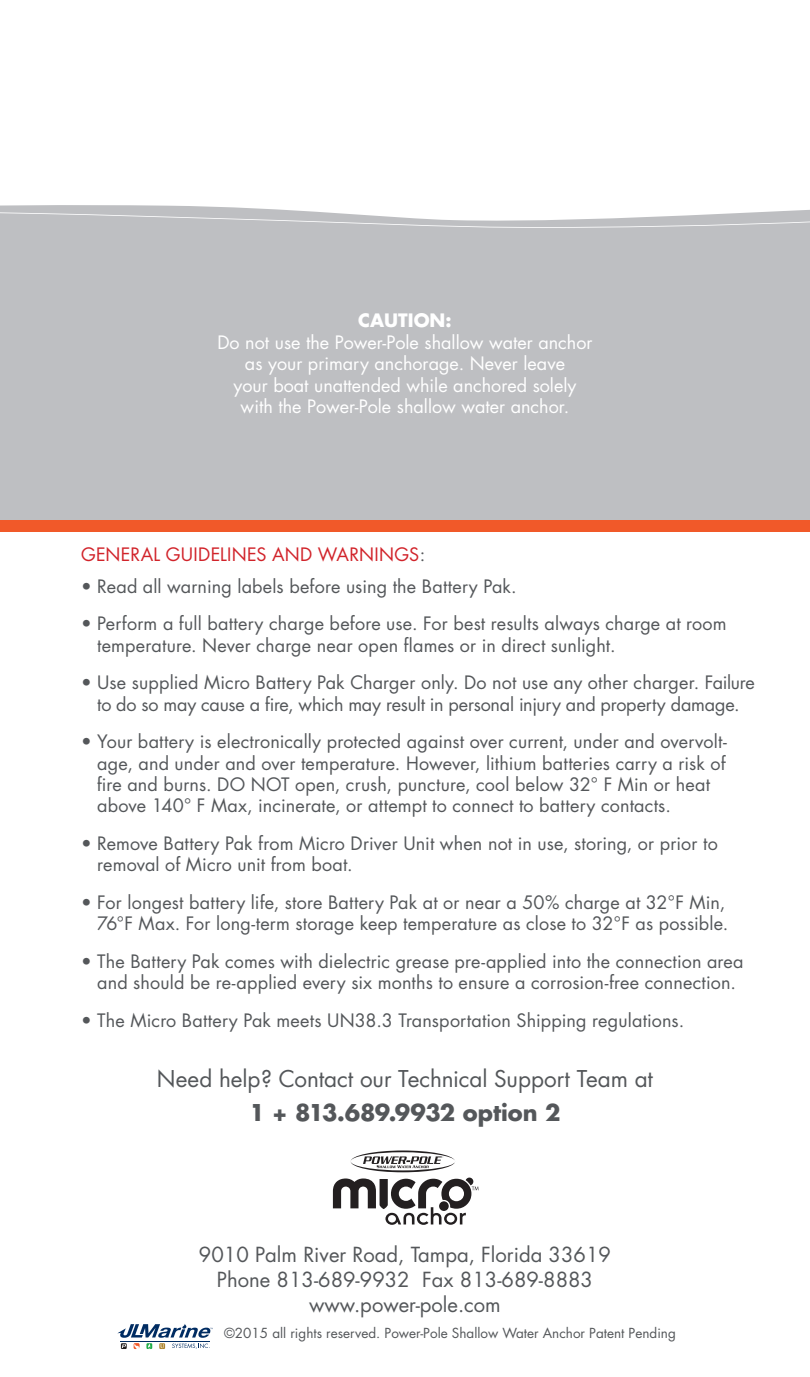
<style>
.page{position:relative;width:810px;height:1377px;background:#fff}
.page>*{position:absolute;margin:0;border:0;box-sizing:border-box;transform-origin:0 0}
.t1{font:22.5px/33.8px "Futura";color:#54575a;text-align:center}
.t2{font:20.25px "Futura";color:#54575a}
.t3{font:18px/21.4px "Futura";letter-spacing:.01em;color:#54575a}
.t4{font:18px/21.6px "Futura";color:#fff;text-align:center}
.t5{font:18px "Futura";letter-spacing:.015em;color:#d1232a}
.t6{font:13.5px "Futura";color:#54575a}
.s1{font-weight:700}
.s2{color:#54575a}
</style>
<div class="page">
<svg style="left:333px;top:1178px;width:145px;height:47px"></svg>
<svg style="left:351px;top:1150px;width:104px;height:22px"></svg>
<svg style="left:117px;top:1324px;width:96px;height:26px"></svg>
<div style="left:0;top:228px;width:810px;height:292px;background:#bebfc2"></div>
<svg style="left:0;top:205px;width:810px;height:23px"></svg>
<div style="left:0;top:520px;width:810px;height:11px;background:#f15929"></div>
<p class="t4" style="left:217px;top:310px;width:377px"><span class="s1">CAUTION:<br></span>Do not use the Power-Pole shallow water anchor as your primary anchorage. Never leave<br>your boat unattended while anchored solely with the Power-Pole shallow water anchor.</p>
<p class="t5" style="left:81px;top:543px;width:346px">GENERAL GUIDELINES AND WARNINGS<span class="s2">:</span></p>
<p class="t3" style="left:81px;top:576px;width:437px">• Read all warning labels before using the Battery Pak.</p>
<p class="t3" style="left:97px;top:613px;width:631px;text-indent:-16px">• Perform a full battery charge before use. For best results always charge at room temperature. Never charge near open flames or in direct sunlight.</p>
<p class="t3" style="left:81px;top:672px;width:675px;text-align:center">• Use supplied Micro Battery Pak Charger only. Do not use any other charger. Failure to do so may cause a fire, which may result in personal injury and property damage.</p>
<p class="t3" style="left:97px;top:731px;width:631px;text-indent:-16px">• Your battery is electronically protected against over current, under and overvolt&shy;age, and under and over temperature. However, lithium batteries carry a risk of fire and burns. DO NOT open, crush, puncture, cool below 32° F Min or heat above 140° F Max, incinerate, or attempt to connect to battery contacts.</p>
<p class="t3" style="left:97px;top:833px;width:622px;text-indent:-16px">• Remove Battery Pak from Micro Driver Unit when not in use, storing, or prior to removal of Micro unit from boat.</p>
<p class="t3" style="left:81px;top:892px;width:649px;text-align:right">• For longest battery life, store Battery Pak at or near a 50% charge at 32°F Min,<br>76°F Max. For long-term storage keep temperature as close to 32°F as possible.</p>
<p class="t3" style="left:81px;top:951px;width:664px;text-align:center">• The Battery Pak comes with dielectric grease pre-applied into the connection area and should be re-applied every six months to ensure a corrosion-free connection.</p>
<p class="t3" style="left:81px;top:1010px;width:605px">• The Micro Battery Pak meets UN38.3 Transportation Shipping regulations.</p>
<p class="t1" style="left:157px;top:1062px;width:498px">Need help? Contact our Technical Support Team at<br><span class="s1">1 + 813.689.9932 option 2</span></p>
<p class="t2" style="left:199px;top:1242px;width:414px">9010 Palm River Road, Tampa, Florida 33619</p>
<p class="t2" style="left:217px;top:1267px;width:378px">Phone 813-689-9932 Fax 813-689-8883</p>
<p class="t2" style="left:309px;top:1291px;width:193px">www.power-pole.com</p>
<p class="t6" style="left:224px;top:1324px;width:453px">©2015 all rights reserved. Power-Pole Shallow Water Anchor Patent Pending</p>
</div>
